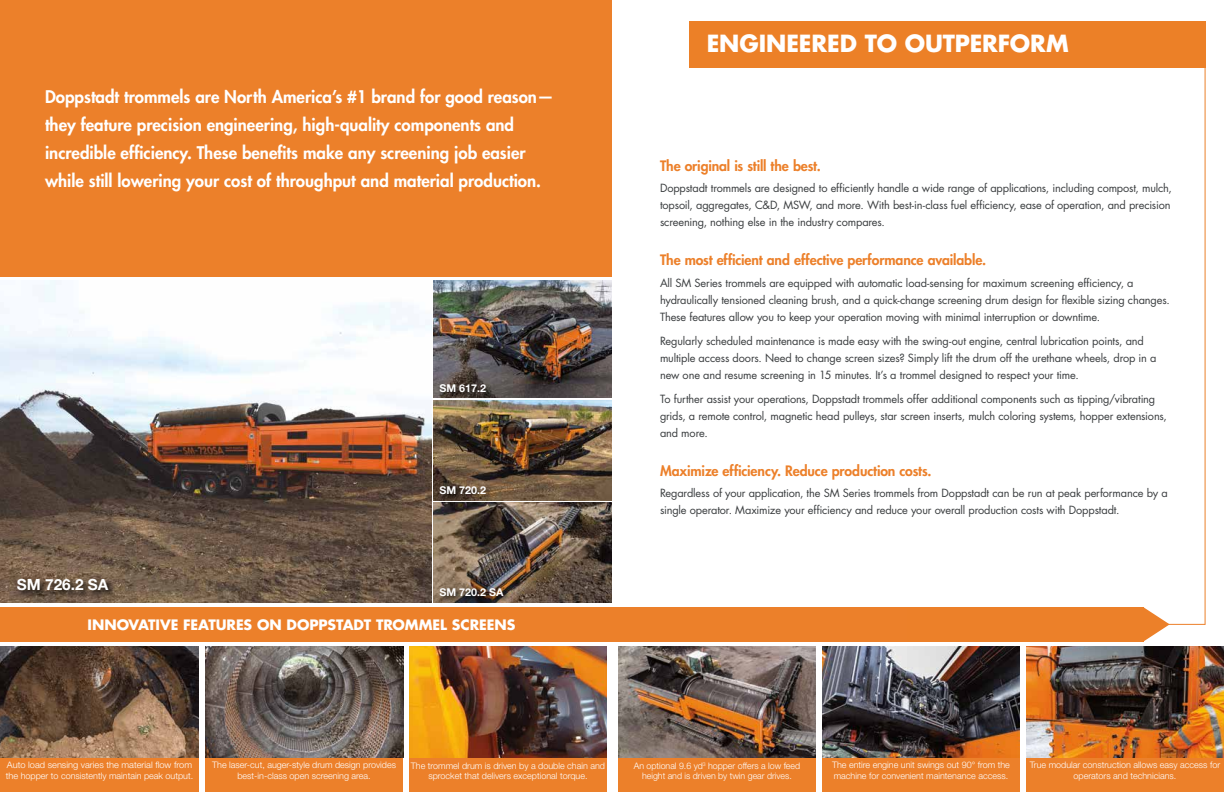
<style>
.page{position:relative;width:1224px;height:792px;background:#fff}
.page>*{position:absolute;margin:0;border:0;box-sizing:border-box;transform-origin:0 0}
.t1{font:700 23px "Futura Std";letter-spacing:-.005em;color:#fff}
.t2{font:800 17px/28px "Futura Std";color:#fff}
.t3{font:700 15.4px "Helvetica Neue LT Std";color:#fff}
.t4{font:800 14px "Futura Std";letter-spacing:-.005em;color:#ec802a}
.t5{font:700 14px "Futura Std";letter-spacing:-.005em;color:#fff}
.t6{font:11px/17px "Futura Std";letter-spacing:-.015em;color:#3a3d3f}
.t7{font:700 10.8px "Helvetica Neue LT Std";color:#fff}
.t8{font:300 9px/10.8px "Helvetica Neue LT Std";color:#fff;text-align:center}
</style>
<div class="page">
<div style="left:518px;top:607px;width:411px;height:35px;background:#ec802a"></div>
<div style="left:0;top:0;width:612px;height:276px;background:#ec802a"></div>
<img style="left:434px;top:281px;width:178px;height:117px">
<img style="left:434px;top:503px;width:178px;height:100px">
<img style="left:434px;top:401px;width:178px;height:100px">
<img style="left:0;top:281px;width:432px;height:322px">
<div style="left:15px;top:577px;width:102px;height:22px;background:#000;opacity:.9"></div>
<div style="left:438px;top:382px;width:56px;height:19px;background:#000;opacity:.9"></div>
<div style="left:438px;top:484px;width:56px;height:19px;background:#000;opacity:.9"></div>
<div style="left:438px;top:586px;width:74px;height:18px;background:#000;opacity:.9"></div>
<div style="left:0;top:758px;width:199px;height:34px;background:#ec802a"></div>
<img style="left:0;top:646px;width:199px;height:111px">
<div style="left:1026px;top:758px;width:198px;height:34px;background:#ec802a"></div>
<img style="left:1026px;top:646px;width:198px;height:111px">
<div style="left:205px;top:758px;width:198px;height:34px;background:#ec802a"></div>
<img style="left:205px;top:646px;width:198px;height:111px">
<div style="left:822px;top:758px;width:198px;height:34px;background:#ec802a"></div>
<img style="left:822px;top:646px;width:198px;height:111px">
<div style="left:409px;top:758px;width:198px;height:34px;background:#ec802a"></div>
<img style="left:409px;top:646px;width:198px;height:111px">
<div style="left:618px;top:758px;width:198px;height:34px;background:#ec802a"></div>
<img style="left:618px;top:646px;width:198px;height:111px">
<div style="left:0;top:607px;width:612px;height:35px;background:#ec802a"></div>
<div style="left:907px;top:607px;width:236px;height:35px;background:#ec8029"></div>
<svg style="left:1143px;top:607px;width:27px;height:35px"></svg>
<hr style="left:1205px;top:30px;width:1px;height:595px;background:#ec8029">
<hr style="left:1133px;top:624px;width:72px;height:1px;background:#ec8029">
<div style="left:689px;top:21px;width:517px;height:46px;background:#ec8027"></div>
<p class="t2" style="left:45px;top:83px;width:510px">Doppstadt trommels are North America’s #1 brand for good reason— they feature precision engineering, high-quality components and incredible efficiency. These benefits make any screening job easier while still lowering your cost of throughput and material production.</p>
<p class="t7" style="left:439px;top:382px;width:48px">SM 617.2</p>
<h3 class="t3" style="left:17px;top:575px;width:93px">SM 726.2 SA</h3>
<p class="t7" style="left:439px;top:484px;width:48px">SM 720.2</p>
<p class="t7" style="left:439px;top:585px;width:66px">SM 720.2 SA</p>
<p class="t5" style="left:88px;top:616px;width:429px">INNOVATIVE FEATURES ON DOPPSTADT TROMMEL SCREENS</p>
<h1 class="t1" style="left:707px;top:28px;width:364px">ENGINEERED TO OUTPERFORM</h1>
<p class="t4" style="left:660px;top:157px;width:162px">The original is still the best.</p>
<p class="t6" style="left:660px;top:180px;width:513px">Doppstadt trommels are designed to efficiently handle a wide range of applications, including compost, mulch, topsoil, aggregates, C&amp;D, MSW, and more. With best-in-class fuel efficiency, ease of operation, and precision screening, nothing else in the industry compares.</p>
<p class="t4" style="left:660px;top:251px;width:328px">The most efficient and effective performance available.</p>
<p class="t6" style="left:660px;top:275px;width:511px">All SM Series trommels are equipped with automatic load-sensing for maximum screening efficiency, a hydraulically tensioned cleaning brush, and a quick-change screening drum design for flexible sizing changes.<br>These features allow you to keep your operation moving with minimal interruption or downtime.</p>
<p class="t6" style="left:660px;top:333px;width:498px">Regularly scheduled maintenance is made easy with the swing-out engine, central lubrication points, and multiple access doors. Need to change screen sizes? Simply lift the drum off the urethane wheels, drop in a new one and resume screening in 15 minutes. It’s a trommel designed to respect your time.</p>
<p class="t6" style="left:660px;top:391px;width:508px">To further assist your operations, Doppstadt trommels offer additional components such as tipping/vibrating grids, a remote control, magnetic head pulleys, star screen inserts, mulch coloring systems, hopper extensions, and more.</p>
<p class="t4" style="left:660px;top:462px;width:273px">Maximize efficiency. Reduce production costs.</p>
<p class="t6" style="left:660px;top:485px;width:509px">Regardless of your application, the SM Series trommels from Doppstadt can be run at peak performance by a single operator. Maximize your efficiency and reduce your overall production costs with Doppstadt.</p>
<p class="t8" style="left:411px;top:760px;width:196px">The trommel drum is driven by a double chain and sprocket that delivers exceptional torque.</p>
<p class="t8" style="left:634px;top:760px;width:168px">An optional 9.6 yd<sup>3</sup> hopper offers a low feed height and is driven by twin gear drives.</p>
<p class="t8" style="left:6px;top:760px;width:189px;text-align:left">Auto load sensing varies the material flow from the hopper to consistently maintain peak output.</p>
<p class="t8" style="left:1030px;top:760px;width:192px">True modular construction allows easy access for operators and technicians.</p>
<p class="t8" style="left:212px;top:760px;width:185px">The laser-cut, auger-style drum design provides best-in-class open screening area.</p>
<p class="t8" style="left:832px;top:760px;width:179px;text-align:left">The entire engine unit swings out 90° from the machine for convenient maintenance access.</p>
</div>
